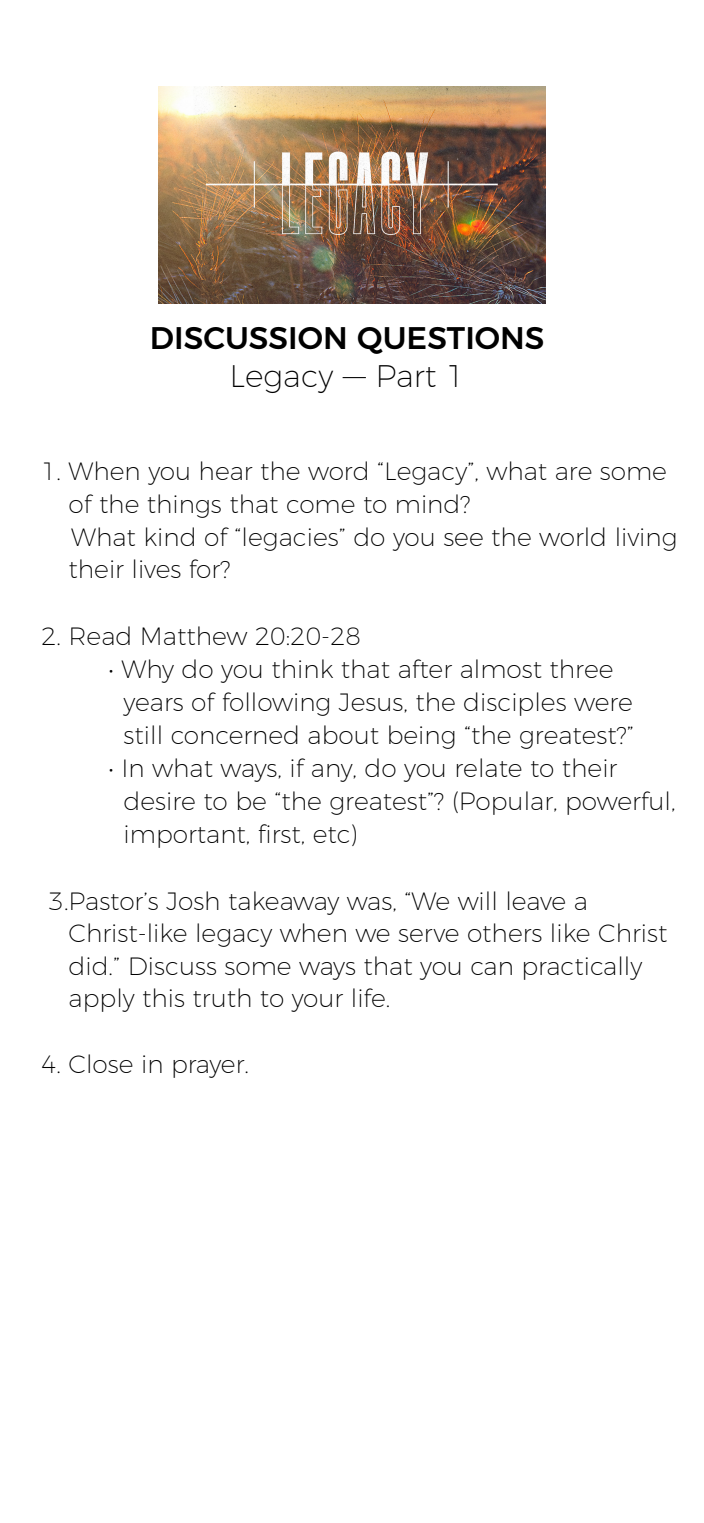
<style>
.page{position:relative;width:704px;height:1523px;background:#fff}
.page>*{position:absolute;margin:0;border:0;box-sizing:border-box;transform-origin:0 0}
.t1{font:500 31.25px "Montserrat";color:#000}
.t2{font:200 31.25px "Montserrat";color:#000}
.t3{font:200 25px/33.1px "Montserrat";color:#000}
</style>
<div class="page">
<img style="left:159px;top:86px;width:385px;height:217px">
<p class="t1" style="left:150px;top:313px;width:396px">DISCUSSION QUESTIONS</p>
<p class="t2" style="left:229px;top:352px;width:237px">Legacy — Part 1</p>
<p class="t3" style="left:69px;top:453px;width:610px;line-height:32.7px;text-indent:-28px">1. When you hear the word “Legacy”, what are some of the things that come to mind?<br>What kind of “legacies” do you see the world living their lives for?</p>
<p class="t3" style="left:41px;top:617px;width:321px">2. Read Matthew 20:20-28</p>
<p class="t3" style="left:124px;top:650px;width:511px;text-indent:-15px">• Why do you think that after almost three years of following Jesus, the disciples were still concerned about being “the greatest?”</p>
<p class="t3" style="left:124px;top:749px;width:553px;text-indent:-15px">• In what ways, if any, do you relate to their desire to be “the greatest”? (Popular, powerful, important, first, etc)</p>
<p class="t3" style="left:69px;top:882px;width:600px;line-height:32.5px;text-indent:-20px">3.Pastor’s Josh takeaway was, “We will leave a Christ-like legacy when we serve others like Christ did.” Discuss some ways that you can practically apply this truth to your life.</p>
<p class="t3" style="left:41px;top:1046px;width:209px">4. Close in prayer.</p>
</div>
